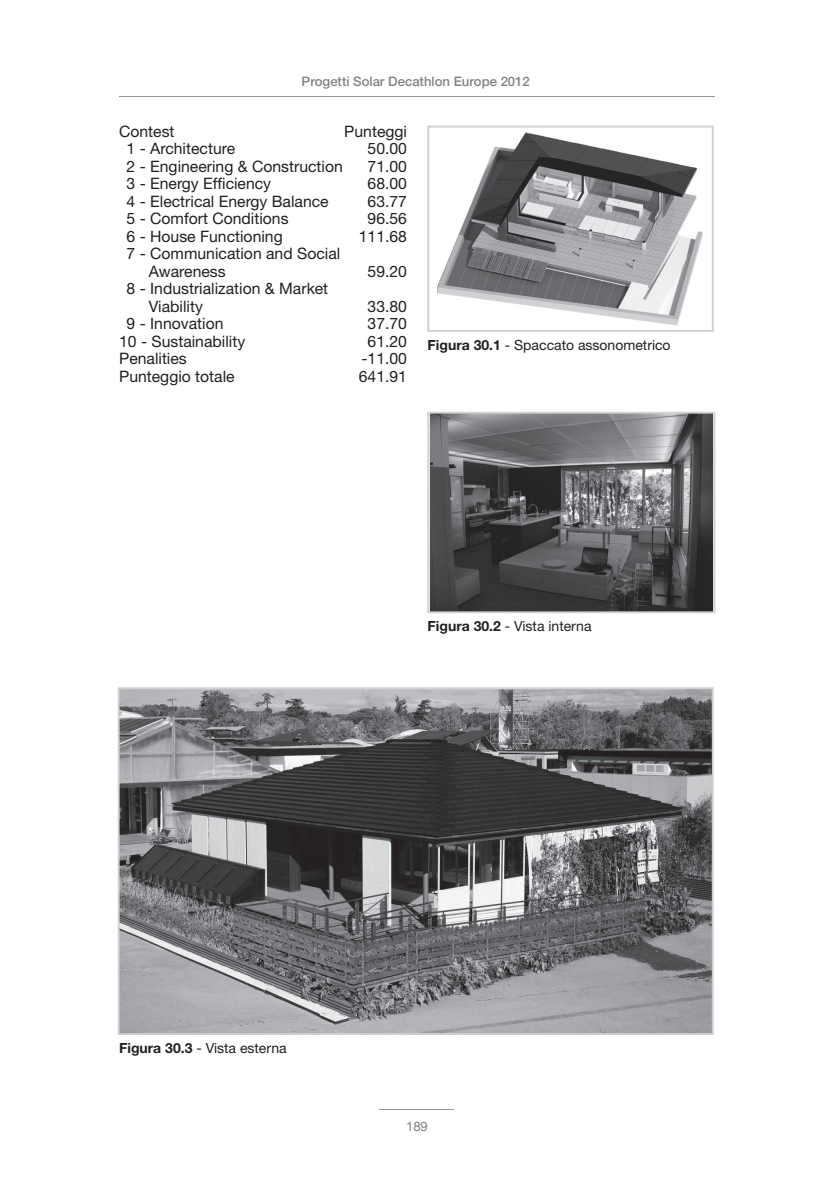
<style>
.page{position:relative;width:834px;height:1191px;background:#fff}
.page>*{position:absolute;margin:0;border:0;box-sizing:border-box;transform-origin:0 0}
.t1{font:15.75px/17.5px "Helvetica Neue";color:#231f20}
.t2{font:14px "Helvetica Neue";color:#231f20}
.t3{font:500 13.12px "Helvetica Neue";color:#808285}
.t4{font:13.12px "Helvetica Neue";color:#808285}
.s1{font-weight:700}
</style>
<div class="page">
<hr style="left:119px;top:96px;width:595px;height:1px;background:#939598">
<hr style="left:379px;top:1109px;width:75px;height:1px;background:#939598">
<img style="left:437px;top:132px;width:266px;height:194px">
<div style="left:427px;top:126px;width:286px;height:206px;border:2px solid #d1d2d4"></div>
<img style="left:121px;top:690px;width:589px;height:342px">
<div style="left:118px;top:687px;width:595px;height:348px;border:2px solid #d1d2d4"></div>
<img style="left:430px;top:415px;width:282px;height:195px">
<div style="left:427px;top:412px;width:288px;height:201px;border:2px solid #d1d2d4"></div>
<p class="t3" style="left:301px;top:73px;width:230px">Progetti Solar Decathlon Europe 2012</p>
<p class="t1" style="left:119px;top:122px;width:57px">contest</p>
<p class="t1" style="left:344px;top:122px;width:64px">Punteggi</p>
<p class="t1" style="left:126px;top:139px;width:110px">1 - Architecture</p>
<p class="t1" style="left:367px;top:139px;width:41px">50.00</p>
<p class="t1" style="left:126px;top:157px;width:218px">2 - Engineering &amp; construction</p>
<p class="t1" style="left:367px;top:157px;width:41px">71.00</p>
<p class="t1" style="left:126px;top:174px;width:146px">3 - Energy Efficiency</p>
<p class="t1" style="left:367px;top:174px;width:41px">68.00</p>
<p class="t1" style="left:126px;top:192px;width:203px">4 - Electrical Energy Balance</p>
<p class="t1" style="left:367px;top:192px;width:41px">63.77</p>
<p class="t1" style="left:126px;top:209px;width:163px">5 - comfort conditions</p>
<p class="t1" style="left:367px;top:209px;width:41px">96.56</p>
<p class="t1" style="left:126px;top:227px;width:158px">6 - house Functioning</p>
<p class="t1" style="left:359px;top:227px;width:50px">111.68</p>
<p class="t1" style="left:149px;top:244px;width:193px;text-indent:-22px">7 - communication and Social<br>Awareness</p>
<p class="t1" style="left:367px;top:262px;width:41px">59.20</p>
<p class="t1" style="left:149px;top:279px;width:181px;text-indent:-22px">8 - Industrialization &amp; Market<br>Viability</p>
<p class="t1" style="left:367px;top:297px;width:41px">33.80</p>
<p class="t1" style="left:126px;top:314px;width:98px">9 - Innovation</p>
<p class="t1" style="left:367px;top:314px;width:41px">37.70</p>
<p class="t1" style="left:119px;top:332px;width:128px">10 - Sustainability</p>
<p class="t1" style="left:367px;top:332px;width:41px">61.20</p>
<p class="t1" style="left:119px;top:349px;width:69px">Penalities</p>
<p class="t1" style="left:361px;top:349px;width:47px">-11.00</p>
<p class="t1" style="left:119px;top:367px;width:117px">Punteggio totale</p>
<p class="t1" style="left:359px;top:367px;width:50px">641.91</p>
<p class="t2" style="left:427px;top:336px;width:244px"><span class="s1">Figura 30.1</span> - Spaccato assonometrico</p>
<p class="t2" style="left:427px;top:617px;width:165px"><span class="s1">Figura 30.2</span> - Vista interna</p>
<p class="t2" style="left:119px;top:1039px;width:169px"><span class="s1">Figura 30.3</span> - Vista esterna</p>
<p class="t4" style="left:406px;top:1118px;width:23px">189</p>
</div>
